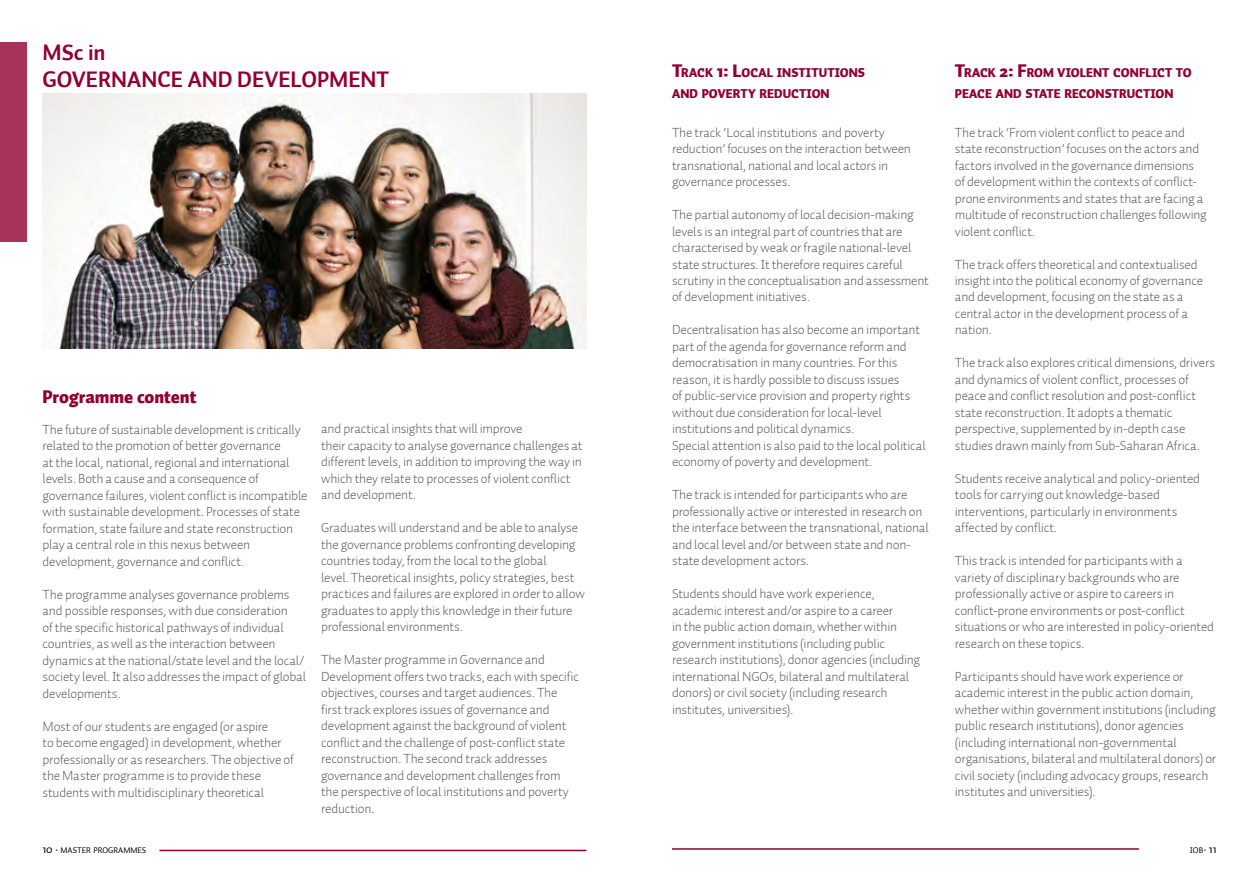
<style>
.page{position:relative;width:1259px;height:893px;background:#fff}
.page>*{position:absolute;margin:0;border:0;box-sizing:border-box;transform-origin:0 0}
.t1{font:700 22.5px/27px "Auto 1";letter-spacing:.005em;color:#920031}
.t2{font:900 18px "Auto 1";color:#920031}
.t3{font:300 13.5px/16.5px "Auto 1";letter-spacing:-.015em;color:#58595b}
.t4{font:900 12.6px/21px "Auto 1";letter-spacing:.005em;color:#920031}
.t5{font:8.4px "Auto 1";color:#000}
.s1{font-size:18px}
.s2{font-size:12px}
</style>
<div class="page">
<hr style="left:159px;top:850px;width:427px;height:1px;background:#920031">
<img style="left:43px;top:93px;width:544px;height:255px">
<hr style="left:672px;top:848px;width:466px;height:2px;background:#920031">
<div style="left:0;top:43px;width:27px;height:199px;background:#a7335a"></div>
<h1 class="t1" style="left:43px;top:39px;width:344px">MSC IN<br>GOVERNANCE AND DEVELOPMENT</h1>
<h2 class="t2" style="left:43px;top:385px;width:155px">Programme content</h2>
<p class="t3" style="left:43px;top:421px;width:266px">The future of sustainable development is critically related to the promotion of better governance<br>at the local, national, regional and international levels. Both a cause and a consequence of governance failures, violent conflict is incompatible with sustainable development. Processes of state formation, state failure and state reconstruction play a central role in this nexus between development, governance and conflict.</p>
<p class="t3" style="left:43px;top:586px;width:265px">The programme analyses governance problems and possible responses, with due consideration<br>of the specific historical pathways of individual countries, as well as the interaction between dynamics at the national/state level and the local/ society level. It also addresses the impact of global developments.</p>
<p class="t3" style="left:43px;top:718px;width:253px">Most of our students are engaged (or aspire<br>to become engaged) in development, whether professionally or as researchers. The objective of the Master programme is to provide these students with multidisciplinary theoretical</p>
<p class="t3" style="left:321px;top:421px;width:263px">and practical insights that will improve<br>their capacity to analyse governance challenges at different levels, in addition to improving the way in which they relate to processes of violent conflict and development.</p>
<p class="t3" style="left:321px;top:520px;width:265px">Graduates will understand and be able to analyse the governance problems confronting developing countries today, from the local to the global<br>level. Theoretical insights, policy strategies, best practices and failures are explored in order to allow graduates to apply this knowledge in their future professional environments.</p>
<p class="t3" style="left:321px;top:652px;width:259px">The Master programme in Governance and Development offers two tracks, each with specific objectives, courses and target audiences. The first track explores issues of governance and development against the background of violent conflict and the challenge of post-conflict state reconstruction. The second track addresses governance and development challenges from the perspective of local institutions and poverty reduction.</p>
<p class="t4" style="left:672px;top:62px;width:194px"><span class="s1">T</span>RACK <span class="s1">1: L</span>OCAL INSTITUTIONS<br>AND POVERTY REDUCTION</p>
<p class="t3" style="left:672px;top:124px;width:240px">The track ‘Local institutions and poverty reduction’ focuses on the interaction between transnational, national and local actors in governance processes.</p>
<p class="t3" style="left:672px;top:206px;width:258px">The partial autonomy of local decision-making levels is an integral part of countries that are characterised by weak or fragile national-level state structures. It therefore requires careful scrutiny in the conceptualisation and assessment of development initiatives.</p>
<p class="t3" style="left:672px;top:322px;width:255px">Decentralisation has also become an important part of the agenda for governance reform and democratisation in many countries. For this reason, it is hardly possible to discuss issues<br>of public-service provision and property rights without due consideration for local-level institutions and political dynamics.<br>Special attention is also paid to the local political economy of poverty and development.</p>
<p class="t3" style="left:672px;top:487px;width:258px">The track is intended for participants who are professionally active or interested in research on the interface between the transnational, national and local level and/or between state and non&shy;state development actors.</p>
<p class="t3" style="left:672px;top:586px;width:250px">Students should have work experience, academic interest and/or aspire to a career<br>in the public action domain, whether within government institutions (including public research institutions), donor agencies (including international NGOs, bilateral and multilateral donors) or civil society (including research institutes, universities).</p>
<p class="t4" style="left:955px;top:62px;width:238px"><span class="s1">T</span>RACK <span class="s1">2: F</span>ROM VIOLENT CONFLICT TO<br>PEACE AND STATE RECONSTRUCTION</p>
<p class="t3" style="left:955px;top:124px;width:254px">The track ‘From violent conflict to peace and state reconstruction’ focuses on the actors and factors involved in the governance dimensions of development within the contexts of conflict&shy;prone environments and states that are facing a multitude of reconstruction challenges following violent conflict.</p>
<p class="t3" style="left:955px;top:256px;width:250px">The track offers theoretical and contextualised insight into the political economy of governance and development, focusing on the state as a central actor in the development process of a nation.</p>
<p class="t3" style="left:955px;top:355px;width:262px">The track also explores critical dimensions, drivers and dynamics of violent conflict, processes of peace and conflict resolution and post-conflict state reconstruction. It adopts a thematic perspective, supplemented by in-depth case studies drawn mainly from Sub-Saharan Africa.</p>
<p class="t3" style="left:955px;top:470px;width:247px">Students receive analytical and policy-oriented tools for carrying out knowledge-based interventions, particularly in environments affected by conflict.</p>
<p class="t3" style="left:955px;top:553px;width:261px">This track is intended for participants with a variety of disciplinary backgrounds who are professionally active or aspire to careers in conflict-prone environments or post-conflict situations or who are interested in policy-oriented research on these topics.</p>
<p class="t3" style="left:955px;top:668px;width:263px">Participants should have work experience or academic interest in the public action domain, whether within government institutions (including public research institutions), donor agencies (including international non-governmental organisations, bilateral and multilateral donors) or civil society (including advocacy groups, research institutes and universities).</p>
<p class="t5" style="left:43px;top:845px;width:105px"><span class="s2">10</span> <span class="s2">·</span> MASTER PROGRAMMES</p>
<p class="t5" style="left:1189px;top:845px;width:28px">IOB<span class="s2">·</span> <span class="s2">11</span></p>
</div>
